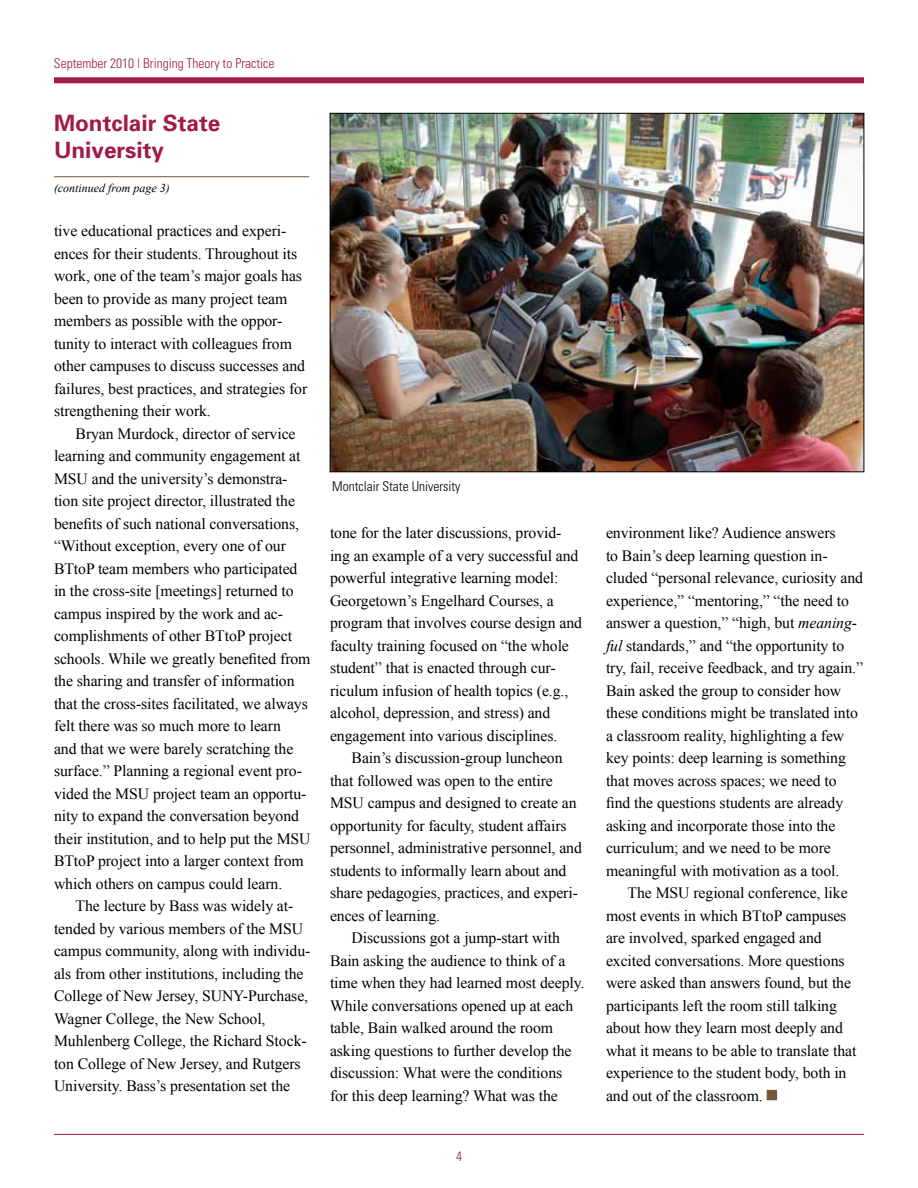
<style>
.page{position:relative;width:918px;height:1188px;background:#fff}
.page>*{position:absolute;margin:0;border:0;box-sizing:border-box;transform-origin:0 0}
.t1{font:700 22.5px/27px "Univers";color:#a11b44}
.t2{font:15.75px/22.5px "Times New Roman";letter-spacing:-.005em;color:#000}
.t3{font:300 condensed 13.5px "Univers";color:#a11b44}
.t4{font:300 condensed 13.5px "Univers";color:#000}
.t5{font:italic 12px "Times New Roman";color:#000}
.s1{font-style:italic}
</style>
<div class="page">
<hr style="left:54px;top:1134px;width:810px;height:1px;background:#a11b44">
<div style="left:54px;top:77px;width:810px;height:6px;background:#a11b44"></div>
<div style="left:767px;top:1090px;width:10px;height:10px;background:#735a3a"></div>
<img style="left:332px;top:115px;width:530px;height:355px">
<hr style="left:54px;top:176px;width:255px;height:1px;background:#735a3a">
<p class="t3" style="left:54px;top:56px;width:222px">September 2010 | Bringing Theory to Practice</p>
<h1 class="t1" style="left:54px;top:109px;width:168px">Montclair State<br>University</h1>
<p class="t5" style="left:54px;top:179px;width:117px">(continued from page 3)</p>
<p class="t2" style="left:54px;top:219px;width:255px">tive educational practices and experi&shy;ences for their students. Throughout its work, one of the team’s major goals has been to provide as many project team members as possible with the oppor&shy;tunity to interact with colleagues from other campuses to discuss successes and failures, best practices, and strategies for strengthening their work.</p>
<p class="t2" style="left:54px;top:422px;width:258px;text-indent:22px">Bryan Murdock, director of service learning and community engagement at MSU and the university’s demonstra&shy;tion site project director, illustrated the benefits of such national conversations, “Without exception, every one of our BTtoP team members who participated in the cross-site [meetings] returned to campus inspired by the work and ac&shy;complishments of other BTtoP project schools. While we greatly benefited from the sharing and transfer of information that the cross-sites facilitated, we always felt there was so much more to learn<br>and that we were barely scratching the surface.” Planning a regional event pro&shy;vided the MSU project team an opportu&shy;nity to expand the conversation beyond their institution, and to help put the MSU BTtoP project into a larger context from which others on campus could learn.</p>
<p class="t2" style="left:54px;top:895px;width:258px;text-indent:22px">The lecture by Bass was widely at&shy;tended by various members of the MSU campus community, along with individu&shy;als from other institutions, including the College of New Jersey, SUNY-Purchase, Wagner College, the New School, Muhlenberg College, the Richard Stock&shy;ton College of New Jersey, and Rutgers University. Bass’s presentation set the</p>
<p class="t4" style="left:332px;top:479px;width:130px">Montclair State University</p>
<p class="t2" style="left:330px;top:521px;width:254px">tone for the later discussions, provid&shy;ing an example of a very successful and powerful integrative learning model:<br>Georgetown’s Engelhard Courses, a program that involves course design and faculty training focused on “the whole student” that is enacted through cur&shy;riculum infusion of health topics (e.g., alcohol, depression, and stress) and engagement into various disciplines.</p>
<p class="t2" style="left:330px;top:746px;width:253px;text-indent:22px">Bain’s discussion-group luncheon that followed was open to the entire MSU campus and designed to create an opportunity for faculty, student affairs personnel, administrative personnel, and students to informally learn about and share pedagogies, practices, and experi&shy;ences of learning.</p>
<p class="t2" style="left:330px;top:926px;width:256px;text-indent:22px">Discussions got a jump-start with Bain asking the audience to think of a time when they had learned most deeply.<br>While conversations opened up at each table, Bain walked around the room asking questions to further develop the discussion: What were the conditions<br>for this deep learning? What was the</p>
<p class="t3" style="left:456px;top:1148px;width:7px">4</p>
<p class="t2" style="left:606px;top:521px;width:259px">environment like? Audience answers<br>to Bain’s deep learning question in&shy;cluded “personal relevance, curiosity and experience,” “mentoring,” “the need to answer a question,” “high, but <span class="s1">meaning&shy;ful</span> standards,” and “the opportunity to try, fail, receive feedback, and try again.” Bain asked the group to consider how these conditions might be translated into a classroom reality, highlighting a few key points: deep learning is something that moves across spaces; we need to find the questions students are already asking and incorporate those into the curriculum; and we need to be more meaningful with motivation as a tool.</p>
<p class="t2" style="left:606px;top:882px;width:252px;text-indent:22px">The MSU regional conference, like most events in which BTtoP campuses are involved, sparked engaged and excited conversations. More questions were asked than answers found, but the participants left the room still talking about how they learn most deeply and what it means to be able to translate that experience to the student body, both in and out of the classroom.</p>
</div>
